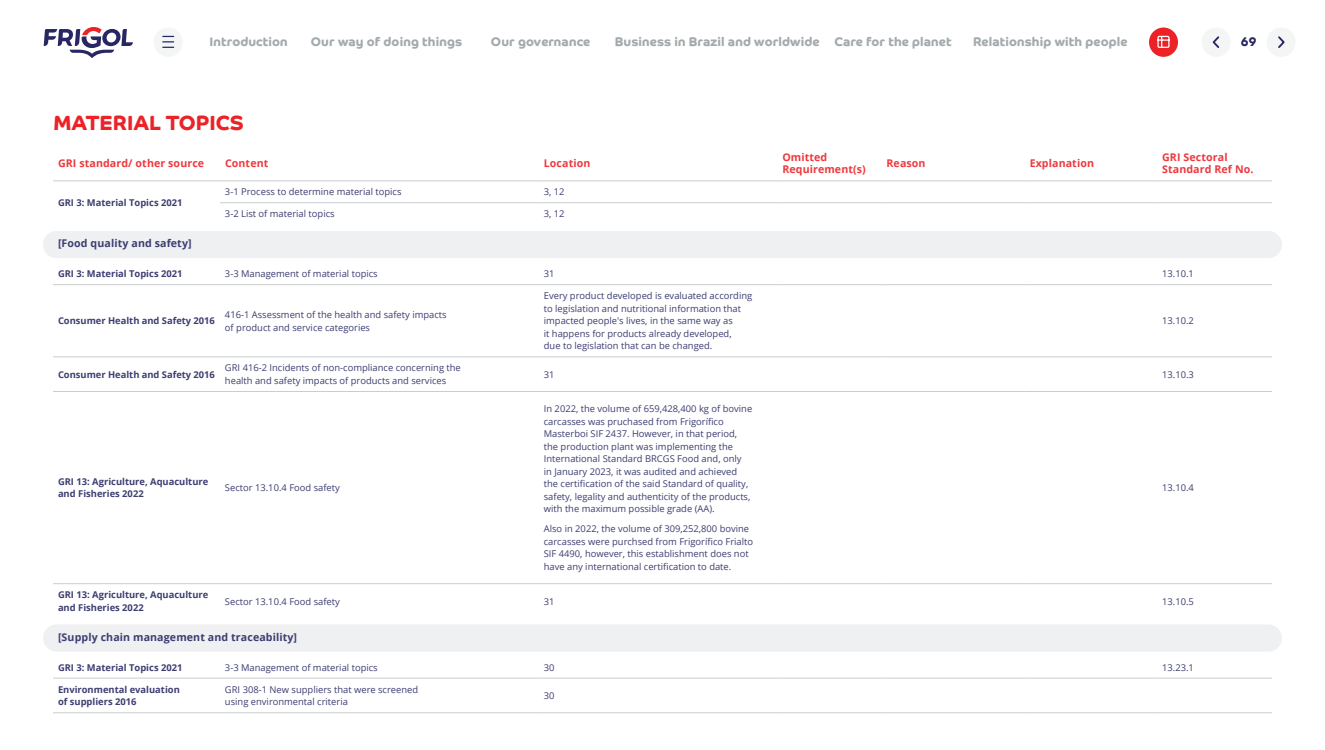
<style>
.page{position:relative;width:1325px;height:750px;background:#fff}
.page>*{position:absolute;margin:0;border:0;box-sizing:border-box;transform-origin:0 0}
.t1{font:700 20.62px "Co Headline";color:#ec2227}
.t2{font:700 12.5px "Co Headline";letter-spacing:.01em;color:#a3aaad}
.t3{font:700 12.5px "Co Headline";color:#282763}
.t4{font:700 10.62px/12.8px "Open Sans";letter-spacing:.01em;color:#ee383d}
.t5{font:700 10.62px "Open Sans";letter-spacing:.01em;color:#3d3d72}
.t6{font:9.38px/12.5px "Open Sans";color:#3d3d72}
.t7{font:700 9.38px/12.5px "Open Sans";color:#3d3d72}
</style>
<div class="page">
<hr style="left:53px;top:181px;width:167px;height:1px;background:#c9cdcf">
<hr style="left:220px;top:181px;width:319px;height:1px;background:#c9cdcf">
<hr style="left:539px;top:181px;width:238px;height:1px;background:#c9cdcf">
<hr style="left:777px;top:181px;width:105px;height:1px;background:#c9cdcf">
<hr style="left:882px;top:181px;width:143px;height:1px;background:#c9cdcf">
<hr style="left:1025px;top:181px;width:132px;height:1px;background:#c9cdcf">
<hr style="left:1157px;top:181px;width:115px;height:1px;background:#c9cdcf">
<hr style="left:220px;top:202px;width:319px;height:1px;background:#c9cdcf">
<hr style="left:539px;top:202px;width:238px;height:1px;background:#c9cdcf">
<hr style="left:777px;top:202px;width:105px;height:1px;background:#c9cdcf">
<hr style="left:882px;top:202px;width:143px;height:1px;background:#c9cdcf">
<hr style="left:1025px;top:202px;width:132px;height:1px;background:#c9cdcf">
<hr style="left:1157px;top:202px;width:115px;height:1px;background:#c9cdcf">
<hr style="left:53px;top:284px;width:167px;height:1px;background:#c9cdcf">
<hr style="left:220px;top:284px;width:319px;height:1px;background:#c9cdcf">
<hr style="left:539px;top:284px;width:238px;height:1px;background:#c9cdcf">
<hr style="left:777px;top:284px;width:105px;height:1px;background:#c9cdcf">
<hr style="left:882px;top:284px;width:143px;height:1px;background:#c9cdcf">
<hr style="left:1025px;top:284px;width:132px;height:1px;background:#c9cdcf">
<hr style="left:1157px;top:284px;width:115px;height:1px;background:#c9cdcf">
<hr style="left:53px;top:357px;width:167px;height:1px;background:#c9cdcf">
<hr style="left:220px;top:357px;width:319px;height:1px;background:#c9cdcf">
<hr style="left:539px;top:357px;width:238px;height:1px;background:#c9cdcf">
<hr style="left:777px;top:357px;width:105px;height:1px;background:#c9cdcf">
<hr style="left:882px;top:357px;width:143px;height:1px;background:#c9cdcf">
<hr style="left:1025px;top:357px;width:132px;height:1px;background:#c9cdcf">
<hr style="left:1157px;top:357px;width:115px;height:1px;background:#c9cdcf">
<hr style="left:53px;top:391px;width:167px;height:1px;background:#c9cdcf">
<hr style="left:220px;top:391px;width:319px;height:1px;background:#c9cdcf">
<hr style="left:539px;top:391px;width:238px;height:1px;background:#c9cdcf">
<hr style="left:777px;top:391px;width:105px;height:1px;background:#c9cdcf">
<hr style="left:882px;top:391px;width:143px;height:1px;background:#c9cdcf">
<hr style="left:1025px;top:391px;width:132px;height:1px;background:#c9cdcf">
<hr style="left:1157px;top:391px;width:115px;height:1px;background:#c9cdcf">
<hr style="left:53px;top:583px;width:167px;height:1px;background:#c9cdcf">
<hr style="left:220px;top:583px;width:319px;height:1px;background:#c9cdcf">
<hr style="left:539px;top:583px;width:238px;height:1px;background:#c9cdcf">
<hr style="left:777px;top:583px;width:105px;height:1px;background:#c9cdcf">
<hr style="left:882px;top:583px;width:143px;height:1px;background:#c9cdcf">
<hr style="left:1025px;top:583px;width:132px;height:1px;background:#c9cdcf">
<hr style="left:1157px;top:583px;width:115px;height:1px;background:#c9cdcf">
<hr style="left:53px;top:678px;width:167px;height:1px;background:#c9cdcf">
<hr style="left:220px;top:678px;width:319px;height:1px;background:#c9cdcf">
<hr style="left:539px;top:678px;width:238px;height:1px;background:#c9cdcf">
<hr style="left:777px;top:678px;width:105px;height:1px;background:#c9cdcf">
<hr style="left:882px;top:678px;width:143px;height:1px;background:#c9cdcf">
<hr style="left:1025px;top:678px;width:132px;height:1px;background:#c9cdcf">
<hr style="left:1157px;top:678px;width:115px;height:1px;background:#c9cdcf">
<hr style="left:53px;top:712px;width:167px;height:1px;background:#c9cdcf">
<hr style="left:220px;top:712px;width:319px;height:1px;background:#c9cdcf">
<hr style="left:539px;top:712px;width:238px;height:1px;background:#c9cdcf">
<hr style="left:777px;top:712px;width:105px;height:1px;background:#c9cdcf">
<hr style="left:882px;top:712px;width:143px;height:1px;background:#c9cdcf">
<hr style="left:1025px;top:712px;width:132px;height:1px;background:#c9cdcf">
<hr style="left:1157px;top:712px;width:115px;height:1px;background:#c9cdcf">
<div style="left:43px;top:231px;width:1239px;height:27px;background:#eff0f1;border-radius:14px"></div>
<div style="left:43px;top:624px;width:1239px;height:28px;background:#eff0f1;border-radius:14px"></div>
<svg style="left:44px;top:27px;width:89px;height:31px"></svg>
<div style="left:1202px;top:28px;width:29px;height:29px;background:#f4f5f5;border-radius:50%"></div>
<svg style="left:1212px;top:36px;width:8px;height:12px"></svg>
<div style="left:154px;top:28px;width:29px;height:29px;background:#f4f5f5;border-radius:50%"></div>
<svg style="left:163px;top:36px;width:11px;height:12px"></svg>
<div style="left:1267px;top:28px;width:29px;height:29px;background:#f4f5f5;border-radius:50%"></div>
<svg style="left:1278px;top:36px;width:7px;height:12px"></svg>
<div style="left:1149px;top:28px;width:29px;height:29px;background:#ec2227;border-radius:50%"></div>
<svg style="left:1157px;top:35px;width:13px;height:13px"></svg>
<h2 class="t2" style="left:210px;top:34px;width:80px">Introduction</h2>
<h2 class="t2" style="left:311px;top:34px;width:153px">Our way of doing things</h2>
<h2 class="t2" style="left:491px;top:34px;width:101px">Our governance</h2>
<h2 class="t2" style="left:615px;top:34px;width:338px">Business in Brazil and worldwide Care for the planet</h2>
<h2 class="t2" style="left:973px;top:34px;width:156px">Relationship with people</h2>
<h2 class="t3" style="left:1241px;top:35px;width:17px">69</h2>
<h1 class="t1" style="left:53px;top:111px;width:192px">MATERIAL TOPICS</h1>
<p class="t4" style="left:58px;top:157px;width:148px">GRI standard/ other source</p>
<p class="t4" style="left:225px;top:157px;width:45px">Content</p>
<p class="t4" style="left:544px;top:157px;width:48px">Location</p>
<p class="t4" style="left:782px;top:150px;width:85px">Omitted<br>Requirement(s)</p>
<p class="t4" style="left:887px;top:157px;width:41px">Reason</p>
<p class="t4" style="left:1030px;top:157px;width:66px">Explanation</p>
<p class="t4" style="left:1162px;top:150px;width:93px">GRI Sectoral<br>Standard Ref No.</p>
<p class="t7" style="left:58px;top:196px;width:126px">GRI 3: Material Topics 2021</p>
<p class="t6" style="left:225px;top:185px;width:178px">3-1 Process to determine material topics</p>
<p class="t6" style="left:544px;top:185px;width:22px">3, 12</p>
<p class="t6" style="left:225px;top:208px;width:111px">3-2 List of material topics</p>
<p class="t6" style="left:544px;top:208px;width:22px">3, 12</p>
<p class="t5" style="left:58px;top:236px;width:135px">[Food quality and safety]</p>
<p class="t7" style="left:58px;top:267px;width:126px">GRI 3: Material Topics 2021</p>
<p class="t6" style="left:225px;top:267px;width:154px">3-3 Management of material topics</p>
<p class="t6" style="left:544px;top:267px;width:12px">31</p>
<p class="t6" style="left:1162px;top:267px;width:33px">13.10.1</p>
<p class="t7" style="left:58px;top:314px;width:159px">Consumer Health and Safety 2016</p>
<p class="t6" style="left:225px;top:308px;width:223px">416-1 Assessment of the health and safety impacts of product and service categories</p>
<p class="t6" style="left:544px;top:289px;width:210px">Every product developed is evaluated according to legislation and nutritional information that impacted people's lives, in the same way as<br>it happens for products already developed,<br>due to legislation that can be changed.</p>
<p class="t6" style="left:1162px;top:314px;width:33px">13.10.2</p>
<p class="t7" style="left:58px;top:368px;width:159px">Consumer Health and Safety 2016</p>
<p class="t6" style="left:225px;top:362px;width:237px">GRI 416-2 Incidents of non-compliance concerning the health and safety impacts of products and services</p>
<p class="t6" style="left:544px;top:368px;width:12px">31</p>
<p class="t6" style="left:1162px;top:368px;width:33px">13.10.3</p>
<p class="t7" style="left:58px;top:475px;width:152px">GRI 13: Agriculture, Aquaculture and Fisheries 2022</p>
<p class="t6" style="left:225px;top:481px;width:116px">Sector 13.10.4 Food safety</p>
<p class="t6" style="left:544px;top:403px;width:210px">In 2022, the volume of 659,428,400 kg of bovine carcasses was pruchased from Frigorífico Masterboi SIF 2437. However, in that period, the production plant was implementing the International Standard BRCGS Food and, only<br>in January 2023, it was audited and achieved the certification of the said Standard of quality, safety, legality and authenticity of the products, with the maximum possible grade (AA).</p>
<p class="t6" style="left:544px;top:522px;width:211px">Also in 2022, the volume of 309,252,800 bovine carcasses were purchsed from Frigorífico Frialto SIF 4490, however, this establishment does not have any international certification to date.</p>
<p class="t6" style="left:1162px;top:481px;width:33px">13.10.4</p>
<p class="t7" style="left:58px;top:588px;width:152px">GRI 13: Agriculture, Aquaculture and Fisheries 2022</p>
<p class="t6" style="left:225px;top:595px;width:116px">Sector 13.10.4 Food safety</p>
<p class="t6" style="left:544px;top:595px;width:12px">31</p>
<p class="t6" style="left:1162px;top:595px;width:33px">13.10.5</p>
<p class="t5" style="left:58px;top:630px;width:241px">[Supply chain management and traceability]</p>
<p class="t7" style="left:58px;top:661px;width:126px">GRI 3: Material Topics 2021</p>
<p class="t6" style="left:225px;top:661px;width:154px">3-3 Management of material topics</p>
<p class="t6" style="left:544px;top:661px;width:12px">30</p>
<p class="t6" style="left:1162px;top:661px;width:33px">13.23.1</p>
<p class="t7" style="left:58px;top:683px;width:123px">Environmental evaluation of suppliers 2016</p>
<p class="t6" style="left:225px;top:683px;width:195px">GRI 308-1 New suppliers that were screened using environmental criteria</p>
<p class="t6" style="left:544px;top:689px;width:12px">30</p>
</div>
